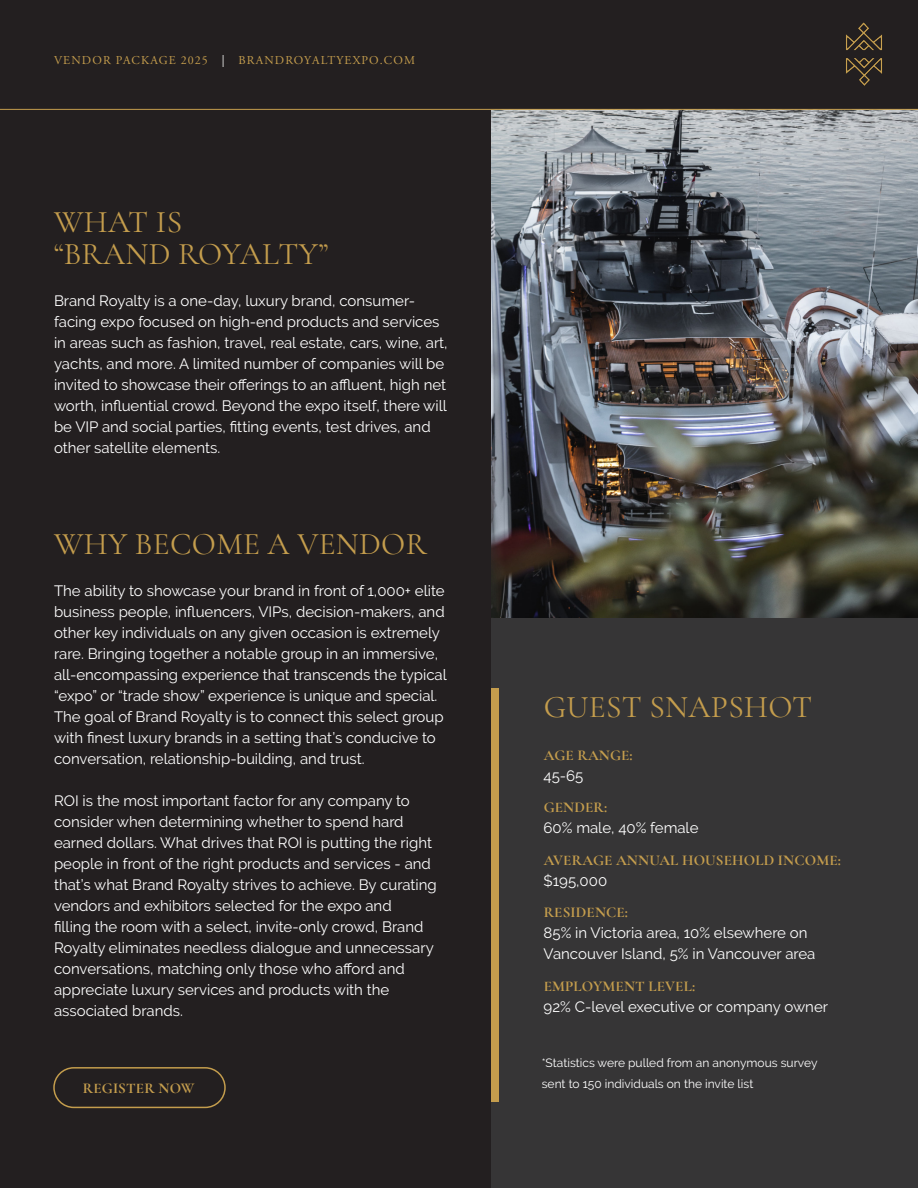
<style>
.page{position:relative;width:918px;height:1188px;background:#231f20}
.page>*{position:absolute;margin:0;border:0;box-sizing:border-box;transform-origin:0 0}
.t1{font:31.5px "Cormorant Garamond";letter-spacing:.01em;color:#c49d4d}
.t2{font:15px/21px "Raleway";color:#fff}
.t3{font:700 15px/21px "Cormorant Garamond";letter-spacing:.01em;color:#c49d4d}
.t4{font:12px/21px "Raleway";color:#fff}
.t5{font:12px "Adobe Garamond Pro";letter-spacing:.095em;color:#c49d4d}
.s1{color:#fff}
.s2{font-family:"Raleway";font-weight:400;color:#fff}
</style>
<div class="page">
<div style="left:491px;top:598px;width:427px;height:590px;background:#363536"></div>
<img style="left:491px;top:110px;width:427px;height:507px">
<div style="left:491px;top:688px;width:8px;height:414px;background:#c49d4d"></div>
<hr style="left:0;top:109px;width:918px;height:1px;background:#c49d4d">
<img style="left:846px;top:22px;width:36px;height:64px">
<div style="left:53px;top:1067px;width:173px;height:41px;border:2px solid #c49d4d;border-radius:20px"></div>
<p class="t5" style="left:54px;top:53px;width:362px">VENDOR PACKAGE 2025 <span class="s1">|</span> BRANDROYALTYEXPO.COM</p>
<p class="t1" style="left:54px;top:203px;width:129px">WHAT IS</p>
<p class="t1" style="left:54px;top:234px;width:276px">“BRAND ROYALTY”</p>
<p class="t2" style="left:54px;top:290px;width:395px">Brand Royalty is a one-day, luxury brand, consumer&shy;facing expo focused on high-end products and services in areas such as fashion, travel, real estate, cars, wine, art, yachts, and more. A limited number of companies will be invited to showcase their offerings to an affluent, high net worth, influential crowd. Beyond the expo itself, there will be VIP and social parties, fitting events, test drives, and other satellite elements.</p>
<p class="t1" style="left:54px;top:525px;width:374px">WHY BECOME A VENDOR</p>
<p class="t2" style="left:54px;top:580px;width:394px">The ability to showcase your brand in front of 1,000+ elite business people, influencers, VIPs, decision-makers, and other key individuals on any given occasion is extremely rare. Bringing together a notable group in an immersive, all-encompassing experience that transcends the typical “expo” or “trade show” experience is unique and special.<br>The goal of Brand Royalty is to connect this select group with finest luxury brands in a setting that’s conducive to conversation, relationship-building, and trust.</p>
<p class="t2" style="left:54px;top:790px;width:384px">ROI is the most important factor for any company to consider when determining whether to spend hard earned dollars. What drives that ROI is putting the right people in front of the right products and services - and that’s what Brand Royalty strives to achieve. By curating vendors and exhibitors selected for the expo and<br>filling the room with a select, invite-only crowd, Brand Royalty eliminates needless dialogue and unnecessary conversations, matching only those who afford and appreciate luxury services and products with the associated brands.</p>
<p class="t3" style="left:83px;top:1078px;width:113px">REGISTER NOW</p>
<p class="t1" style="left:544px;top:688px;width:270px">GUEST SNAPSHOT</p>
<p class="t3" style="left:544px;top:744px;width:91px">AGE RANGE:</p>
<p class="t2" style="left:544px;top:765px;width:41px">45-65</p>
<p class="t3" style="left:544px;top:797px;width:65px">GENDER:</p>
<p class="t2" style="left:544px;top:818px;width:156px">60% male, 40% female</p>
<p class="t3" style="left:544px;top:849px;width:299px">AVERAGE ANNUAL HOUSEHOLD INCOME: <span class="s2">$195,000</span></p>
<p class="t3" style="left:544px;top:902px;width:86px">RESIDENCE:</p>
<p class="t2" style="left:544px;top:923px;width:273px">85% in Victoria area, 10% elsewhere on<br>Vancouver Island, 5% in Vancouver area</p>
<p class="t3" style="left:544px;top:975px;width:153px">EMPLOYMENT LEVEL:</p>
<p class="t2" style="left:544px;top:996px;width:286px">92% C-level executive or company owner</p>
<p class="t4" style="left:542px;top:1052px;width:277px">*Statistics were pulled from an anonymous survey sent to 150 individuals on the invite list</p>
</div>
